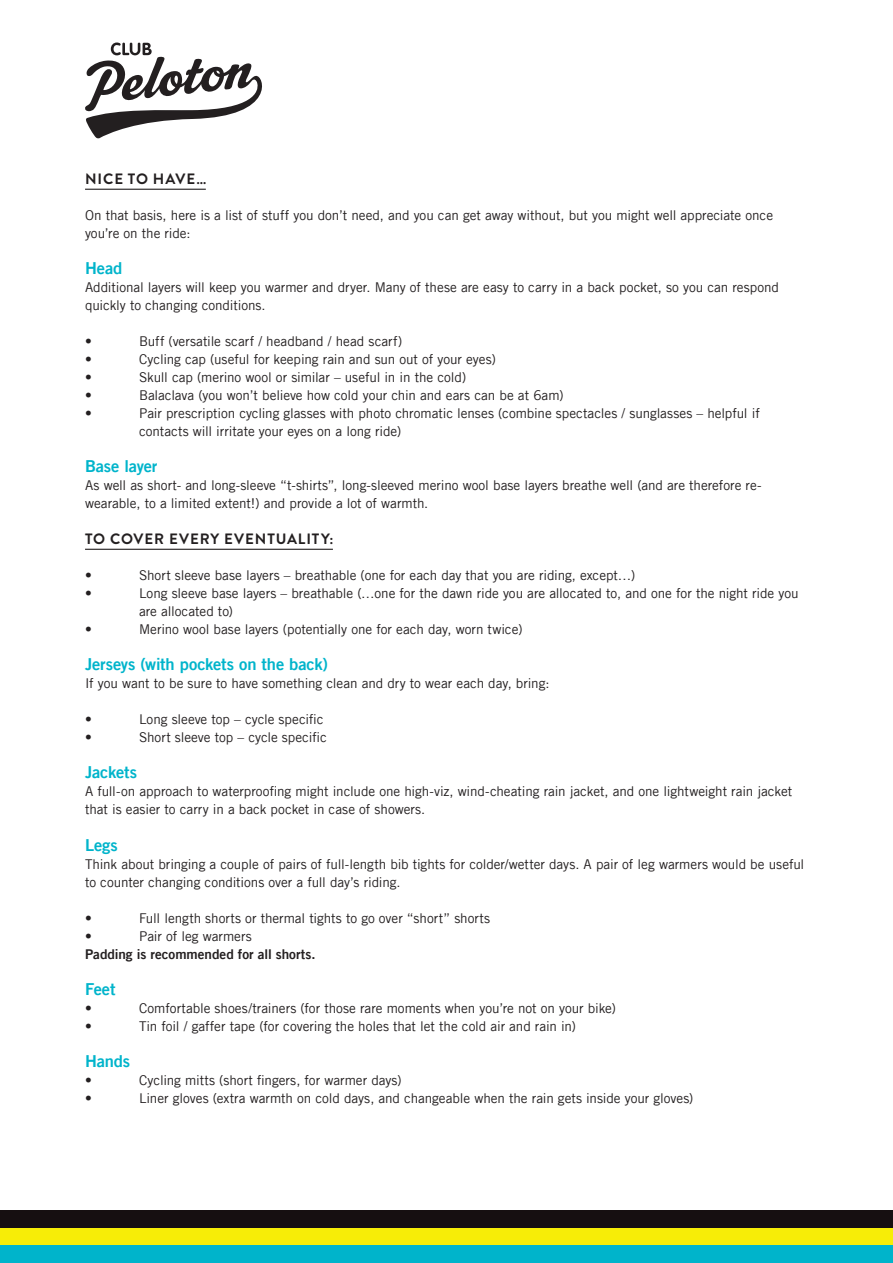
<style>
.page{position:relative;width:893px;height:1263px;background:#fff}
.page>*{position:absolute;margin:0;border:0;box-sizing:border-box;transform-origin:0 0}
.t1{font:16.5px "Trade Gothic LT Bold Two";letter-spacing:-.01em;color:#00b4cb}
.t2{font:700 15px "Brandon Grotesque";letter-spacing:.06em;color:#231f20}
.t3{font:13.5px/18px "Trade Gothic LT";letter-spacing:-.005em;color:#231f20}
.t4{font:13.5px "Trade Gothic LT Bold Two";color:#231f20}
</style>
<div class="page">
<div style="left:0;top:1245px;width:893px;height:18px;background:#00b4cb"></div>
<div style="left:0;top:1227px;width:893px;height:18px;background:#f7ed07"></div>
<div style="left:0;top:1210px;width:893px;height:17px;background:#160f11"></div>
<svg style="left:85px;top:43px;width:177px;height:96px"></svg>
<hr style="left:85px;top:189px;width:121px;height:1px;background:#231f20">
<hr style="left:85px;top:549px;width:248px;height:1px;background:#231f20">
<p class="t2" style="left:85px;top:169px;width:123px">NICE TO HAVE…</p>
<p class="t3" style="left:85px;top:206px;width:690px">On that basis, here is a list of stuff you don’t need, and you can get away without, but you might well appreciate once you’re on the ride:</p>
<p class="t1" style="left:85px;top:258px;width:39px">Head</p>
<p class="t3" style="left:85px;top:278px;width:696px">Additional layers will keep you warmer and dryer. Many of these are easy to carry in a back pocket, so you can respond quickly to changing conditions.</p>
<p class="t3" style="left:85px;top:332px;width:8px">•</p>
<p class="t3" style="left:139px;top:332px;width:265px">Buff (versatile scarf / headband / head scarf)</p>
<p class="t3" style="left:85px;top:350px;width:8px">•</p>
<p class="t3" style="left:139px;top:350px;width:358px">Cycling cap (useful for keeping rain and sun out of your eyes)</p>
<p class="t3" style="left:85px;top:368px;width:8px">•</p>
<p class="t3" style="left:139px;top:368px;width:329px">Skull cap (merino wool or similar – useful in in the cold)</p>
<p class="t3" style="left:85px;top:386px;width:8px">•</p>
<p class="t3" style="left:139px;top:386px;width:426px">Balaclava (you won’t believe how cold your chin and ears can be at 6am)</p>
<p class="t3" style="left:85px;top:404px;width:8px">•</p>
<p class="t3" style="left:139px;top:404px;width:622px">Pair prescription cycling glasses with photo chromatic lenses (combine spectacles / sunglasses – helpful if contacts will irritate your eyes on a long ride)</p>
<p class="t1" style="left:85px;top:456px;width:74px">Base layer</p>
<p class="t3" style="left:85px;top:476px;width:678px">As well as short- and long-sleeve “t-shirts”, long-sleeved merino wool base layers breathe well (and are therefore re&shy;wearable, to a limited extent!) and provide a lot of warmth.</p>
<p class="t2" style="left:85px;top:529px;width:250px">TO COVER EVERY EVENTUALITY:</p>
<p class="t3" style="left:85px;top:566px;width:8px">•</p>
<p class="t3" style="left:139px;top:566px;width:498px">Short sleeve base layers – breathable (one for each day that you are riding, except…)</p>
<p class="t3" style="left:85px;top:584px;width:8px">•</p>
<p class="t3" style="left:139px;top:584px;width:661px">Long sleeve base layers – breathable (…one for the dawn ride you are allocated to, and one for the night ride you are allocated to)</p>
<p class="t3" style="left:85px;top:620px;width:8px">•</p>
<p class="t3" style="left:139px;top:620px;width:385px">Merino wool base layers (potentially one for each day, worn twice)</p>
<p class="t1" style="left:85px;top:654px;width:244px">Jerseys (with pockets on the back)</p>
<p class="t3" style="left:85px;top:674px;width:466px">If you want to be sure to have something clean and dry to wear each day, bring:</p>
<p class="t3" style="left:85px;top:710px;width:8px">•</p>
<p class="t3" style="left:139px;top:710px;width:186px">Long sleeve top – cycle specific</p>
<p class="t3" style="left:85px;top:728px;width:8px">•</p>
<p class="t3" style="left:139px;top:728px;width:189px">Short sleeve top – cycle specific</p>
<p class="t1" style="left:85px;top:762px;width:54px">Jackets</p>
<p class="t3" style="left:85px;top:782px;width:709px">A full-on approach to waterproofing might include one high-viz, wind-cheating rain jacket, and one lightweight rain jacket that is easier to carry in a back pocket in case of showers.</p>
<p class="t1" style="left:85px;top:834px;width:34px">Legs</p>
<p class="t3" style="left:85px;top:854px;width:721px">Think about bringing a couple of pairs of full-length bib tights for colder/wetter days. A pair of leg warmers would be useful to counter changing conditions over a full day’s riding.</p>
<p class="t3" style="left:85px;top:908px;width:8px">•</p>
<p class="t3" style="left:139px;top:908px;width:353px">Full length shorts or thermal tights to go over “short” shorts</p>
<p class="t3" style="left:85px;top:926px;width:8px">•</p>
<p class="t3" style="left:139px;top:926px;width:114px">Pair of leg warmers</p>
<p class="t4" style="left:85px;top:945px;width:232px">Padding is recommended for all shorts.</p>
<p class="t1" style="left:85px;top:978px;width:32px">Feet</p>
<p class="t3" style="left:85px;top:998px;width:8px">•</p>
<p class="t3" style="left:139px;top:998px;width:478px">Comfortable shoes/trainers (for those rare moments when you’re not on your bike)</p>
<p class="t3" style="left:85px;top:1016px;width:8px">•</p>
<p class="t3" style="left:139px;top:1016px;width:439px">Tin foil / gaffer tape (for covering the holes that let the cold air and rain in)</p>
<p class="t1" style="left:85px;top:1050px;width:47px">Hands</p>
<p class="t3" style="left:85px;top:1070px;width:8px">•</p>
<p class="t3" style="left:139px;top:1070px;width:264px">Cycling mitts (short fingers, for warmer days)</p>
<p class="t3" style="left:85px;top:1088px;width:8px">•</p>
<p class="t3" style="left:139px;top:1088px;width:556px">Liner gloves (extra warmth on cold days, and changeable when the rain gets inside your gloves)</p>
</div>
